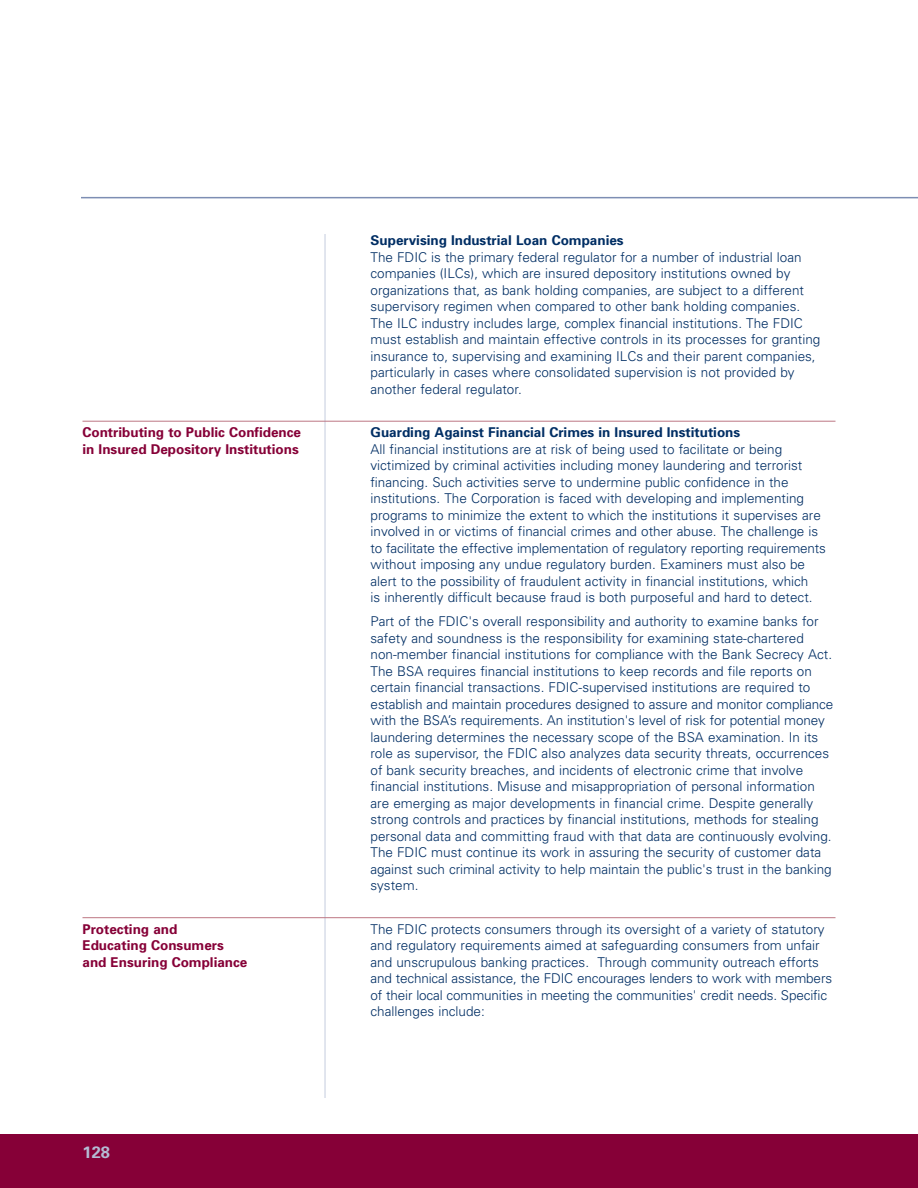
<style>
.page{position:relative;width:918px;height:1188px;background:#fff}
.page>*{position:absolute;margin:0;border:0;box-sizing:border-box;transform-origin:0 0}
.t1{font:700 16.5px "Univers";color:#b4bcd4}
.t2{font:300 13.5px/16.5px "Univers";color:#002e64}
.t3{font:700 13.5px "Univers";color:#860037}
.t4{font:700 13.5px "Univers";color:#002e64}
</style>
<div class="page">
<hr style="left:324px;top:234px;width:2px;height:864px;background:#d8dde9">
<div style="left:0;top:1134px;width:918px;height:54px;background:#860037"></div>
<hr style="left:81px;top:197px;width:837px;height:1px;background:#7d8eb3">
<hr style="left:82px;top:421px;width:754px;height:1px;background:#bd7683">
<hr style="left:82px;top:917px;width:754px;height:1px;background:#bd7683">
<p class="t4" style="left:370px;top:235px;width:255px">Supervising Industrial Loan Companies</p>
<p class="t2" style="left:370px;top:250px;width:451px">The FDIC is the primary federal regulator for a number of industrial loan companies (ILCs), which are insured depository institutions owned by organizations that, as bank holding companies, are subject to a different supervisory regimen when compared to other bank holding companies.<br>The ILC industry includes large, complex financial institutions. The FDIC must establish and maintain effective controls in its processes for granting insurance to, supervising and examining ILCs and their parent companies, particularly in cases where consolidated supervision is not provided by another federal regulator.</p>
<p class="t3" style="left:82px;top:427px;width:220px">Contributing to Public Confidence</p>
<p class="t4" style="left:370px;top:427px;width:371px">Guarding Against Financial Crimes in Insured Institutions</p>
<p class="t3" style="left:82px;top:444px;width:218px">in Insured Depository Institutions</p>
<p class="t2" style="left:370px;top:442px;width:457px">All financial institutions are at risk of being used to facilitate or being victimized by criminal activities including money laundering and terrorist financing. Such activities serve to undermine public confidence in the institutions. The Corporation is faced with developing and implementing programs to minimize the extent to which the institutions it supervises are involved in or victims of financial crimes and other abuse. The challenge is to facilitate the effective implementation of regulatory reporting requirements without imposing any undue regulatory burden. Examiners must also be alert to the possibility of fraudulent activity in financial institutions, which<br>is inherently difficult because fraud is both purposeful and hard to detect.</p>
<p class="t2" style="left:370px;top:614px;width:464px">Part of the FDIC's overall responsibility and authority to examine banks for safety and soundness is the responsibility for examining state-chartered non-member financial institutions for compliance with the Bank Secrecy Act.<br>The BSA requires financial institutions to keep records and file reports on certain financial transactions. FDIC-supervised institutions are required to establish and maintain procedures designed to assure and monitor compliance with the BSA’s requirements. An institution's level of risk for potential money laundering determines the necessary scope of the BSA examination. In its role as supervisor, the FDIC also analyzes data security threats, occurrences of bank security breaches, and incidents of electronic crime that involve financial institutions. Misuse and misappropriation of personal information are emerging as major developments in financial crime. Despite generally strong controls and practices by financial institutions, methods for stealing personal data and committing fraud with that data are continuously evolving.<br>The FDIC must continue its work in assuring the security of customer data against such criminal activity to help maintain the public's trust in the banking system.</p>
<p class="t3" style="left:82px;top:924px;width:96px">Protecting and</p>
<p class="t2" style="left:370px;top:922px;width:456px">The FDIC protects consumers through its oversight of a variety of statutory</p>
<p class="t3" style="left:82px;top:940px;width:143px">Educating Consumers</p>
<p class="t2" style="left:370px;top:938px;width:451px">and regulatory requirements aimed at safeguarding consumers from unfair</p>
<p class="t3" style="left:82px;top:957px;width:166px">and Ensuring Compliance</p>
<p class="t2" style="left:370px;top:955px;width:463px">and unscrupulous banking practices. Through community outreach efforts and technical assistance, the FDIC encourages lenders to work with members of their local communities in meeting the communities' credit needs. Specific challenges include:</p>
<p class="t1" style="left:82px;top:1146px;width:29px">128</p>
</div>
